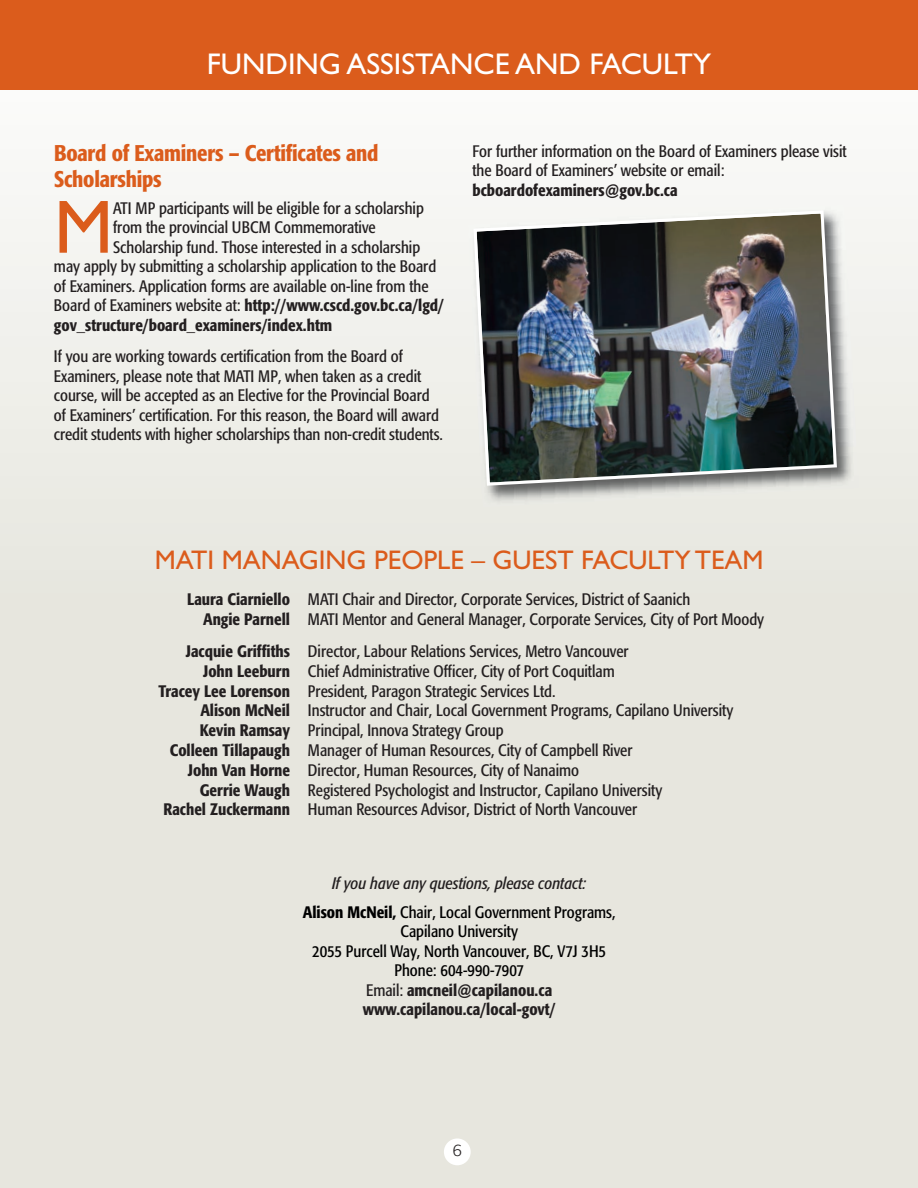
<style>
.page{position:relative;width:918px;height:1188px;background:#fff}
.page>*{position:absolute;margin:0;border:0;box-sizing:border-box;transform-origin:0 0}
.t1{font:75.75px "Gill Sans";color:#db5c1c}
.t2{font:30px "Gill Sans";color:#fff}
.t3{font:27px "Gill Sans";color:#db5c1c}
.t4{font:500 condensed 22.5px/25.5px "Formata";letter-spacing:-.01em;color:#db5c1c}
.t5{font:condensed 16.5px/19.5px "Formata";color:#231f20}
.t6{font:condensed 16.5px/19.5px "Formata";color:#000;text-align:center}
.t7{font:500 condensed 16.5px "Formata";color:#231f20}
.t8{font:italic condensed 16.5px/28.5px "Formata";color:#231f20;text-align:center}
.t9{font:300 16.5px "Formata";color:#231f20}
.s1{font-weight:400}
.s2{font-weight:500}
.s3{font-weight:500;font-style:normal;color:#000}
.s4{font-style:normal;color:#000}
.s5{color:#231f20}
.s6{font-weight:500;color:#231f20}
</style>
<div class="page">
<div style="left:0;top:586px;width:918px;height:602px;background:#e7e6de"></div>
<div style="left:0;top:0;width:918px;height:593px;background:linear-gradient(to right,#f1f1ec,#f2f2ee)"></div>
<div style="left:0;top:0;width:918px;height:90px;background:#db5c1c"></div>
<img style="left:468px;top:205px;width:391px;height:302px">
<img style="left:472px;top:209px;width:367px;height:278px">
<div style="left:444px;top:1138px;width:27px;height:27px;background:#fff;border-radius:50%"></div>
<h2 class="t2" style="left:207px;top:53px;width:506px">FUNDING ASSISTANCE AND FACULTY</h2>
<h3 class="t4" style="left:54px;top:142px;width:326px">Board of Examiners – Certificates and<br>Scholarships</h3>
<h1 class="t1" style="left:54px;top:198px;width:61px">M</h1>
<p class="t5" style="left:113px;top:199px;width:312px">ATI MP participants will be eligible for a scholarship</p>
<p class="t5" style="left:113px;top:219px;width:264px">from the provincial UBCM Commemorative</p>
<p class="t5" style="left:113px;top:238px;width:309px">Scholarship fund. Those interested in a scholarship</p>
<p class="t5" style="left:54px;top:258px;width:384px">may apply by submitting a scholarship application to the Board</p>
<p class="t5" style="left:54px;top:277px;width:376px">of Examiners. Application forms are available on-line from the</p>
<p class="t7" style="left:54px;top:299px;width:392px"><span class="s1">Board of Examiners website at:</span> http://www.cscd.gov.bc.ca/lgd/</p>
<p class="t7" style="left:54px;top:318px;width:280px">gov_structure/board_examiners/index.htm</p>
<p class="t5" style="left:54px;top:348px;width:390px">If you are working towards certification from the Board of Examiners, please note that MATI MP, when taken as a credit course, will be accepted as an Elective for the Provincial Board of Examiners’ certification. For this reason, the Board will award credit students with higher scholarships than non-credit students.</p>
<p class="t5" style="left:472px;top:142px;width:376px">For further information on the Board of Examiners please visit the Board of Examiners’ website or email:</p>
<p class="t7" style="left:472px;top:183px;width:207px">bcboardofexaminers@gov.bc.ca</p>
<h3 class="t3" style="left:155px;top:550px;width:610px">MATI MANAGING PEOPLE – GUEST FACULTY TEAM</h3>
<p class="t5" style="left:203px;top:591px;width:563px;text-indent:-16px"><span class="s2">Laura Ciarniello</span> MATI Chair and Director, Corporate Services, District of Saanich<br><span class="s2">Angie Parnell</span> MATI Mentor and General Manager, Corporate Services, City of Port Moody</p>
<p class="t5" style="left:186px;top:643px;width:444px"><span class="s2">Jacquie Griffiths</span> Director, Labour Relations Services, Metro Vancouver</p>
<p class="t5" style="left:203px;top:662px;width:413px"><span class="s2">John Leeburn</span> Chief Administrative Officer, City of Port Coquitlam</p>
<p class="t5" style="left:159px;top:682px;width:398px"><span class="s2">Tracey Lee Lorenson</span> President, Paragon Strategic Services Ltd.</p>
<p class="t5" style="left:200px;top:702px;width:535px"><span class="s2">Alison McNeil</span> Instructor and Chair, Local Government Programs, Capilano University</p>
<p class="t5" style="left:200px;top:722px;width:305px"><span class="s2">Kevin Ramsay</span> Principal, Innova Strategy Group</p>
<p class="t5" style="left:170px;top:742px;width:464px"><span class="s2">Colleen Tillapaugh</span> Manager of Human Resources, City of Campbell River</p>
<p class="t5" style="left:188px;top:761px;width:393px"><span class="s2">John Van Horne</span> Director, Human Resources, City of Nanaimo</p>
<p class="t5" style="left:200px;top:781px;width:464px"><span class="s2">Gerrie Waugh</span> Registered Psychologist and Instructor, Capilano University</p>
<p class="t5" style="left:163px;top:801px;width:475px"><span class="s2">Rachel Zuckermann</span> Human Resources Advisor, District of North Vancouver</p>
<p class="t8" style="left:303px;top:871px;width:314px">If you have any questions, please contact:<br><span class="s3">Alison McNeil,</span> <span class="s4">Chair, Local Government Programs,</span></p>
<p class="t6" style="left:312px;top:923px;width:295px">Capilano University<br>2055 Purcell Way, North Vancouver, BC, V7J 3H5<br>Phone: 604-990-7907<br><span class="s5">Email:</span> <span class="s6">amcneil@capilanou.ca www.capilanou.ca/local-govt/</span></p>
<p class="t9" style="left:452px;top:1144px;width:11px">6</p>
</div>
